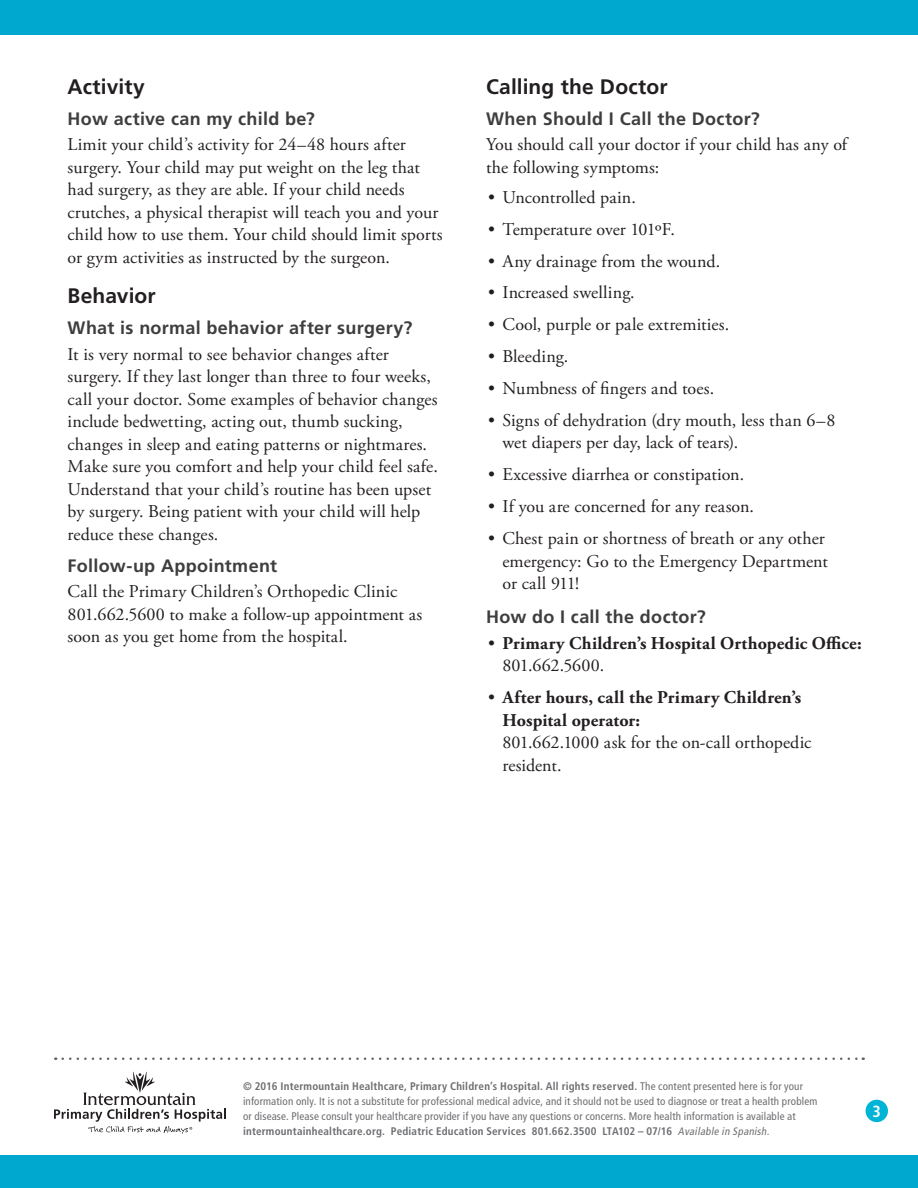
<style>
.page{position:relative;width:918px;height:1188px;background:#fff}
.page>*{position:absolute;margin:0;border:0;box-sizing:border-box;transform-origin:0 0}
.Level_1__h2{font:700 21px "Frutiger LT Std";letter-spacing:.005em;color:#231f20}
.Main__p{font:18px/22.5px "Adobe Garamond Pro";letter-spacing:.005em;color:#231f20}
.t1{font:700 18px/22.5px "Adobe Garamond Pro";letter-spacing:.01em;color:#231f20}
.Level_2__h3{font:700 18px "Frutiger LT Std";letter-spacing:.015em;color:#3e3e3f}
.Page_number{font:700 condensed 16.2px "Frutiger LT Std";color:#fff}
.t2{font:condensed 10.95px/15px "Frutiger LT Std";letter-spacing:.015em;color:#6c6d70}
.s1{font-weight:400}
.s2{font-weight:700}
.s3{font-style:italic;font-size:10.8px}
</style>
<div class="page">
<div style="left:0;top:0;width:918px;height:35px;background:#00a7cf"></div>
<div style="left:866px;top:1100px;width:22px;height:22px;background:#00b4d6;border-radius:50%"></div>
<div style="left:0;top:1156px;width:918px;height:32px;background:#00a7cf"></div>
<svg style="left:63px;top:1057px;width:801px;height:3px"></svg>
<svg style="left:54px;top:1072px;width:172px;height:62px"></svg>
<p class="Level_1__h2" style="left:68px;top:74px;width:79px">Activity</p>
<p class="Level_2__h3" style="left:68px;top:108px;width:249px">How active can my child be?</p>
<p class="Main__p" style="left:68px;top:134px;width:377px">Limit your child’s activity for 24–48 hours after surgery. Your child may put weight on the leg that had surgery, as they are able. If your child needs crutches, a physical therapist will teach you and your child how to use them. Your child should limit sports or gym activities as instructed by the surgeon.</p>
<p class="Level_1__h2" style="left:68px;top:284px;width:90px">Behavior</p>
<p class="Level_2__h3" style="left:68px;top:317px;width:347px">What is normal behavior after surgery?</p>
<p class="Main__p" style="left:68px;top:343px;width:372px">It is very normal to see behavior changes after surgery. If they last longer than three to four weeks, call your doctor. Some examples of behavior changes include bedwetting, acting out, thumb sucking, changes in sleep and eating patterns or nightmares.<br>Make sure you comfort and help your child feel safe.<br>Understand that your child’s routine has been upset by surgery. Being patient with your child will help reduce these changes.</p>
<p class="Level_2__h3" style="left:68px;top:555px;width:211px">Follow-up Appointment</p>
<p class="Main__p" style="left:68px;top:581px;width:356px">Call the Primary Children’s Orthopedic Clinic<br>801.662.5600 to make a follow-up appointment as soon as you get home from the hospital.</p>
<p class="Level_1__h2" style="left:486px;top:74px;width:183px">Calling the Doctor</p>
<p class="Level_2__h3" style="left:486px;top:108px;width:275px">When Should I Call the Doctor?</p>
<p class="Main__p" style="left:486px;top:134px;width:363px">You should call your doctor if your child has any of the following symptoms:</p>
<p class="Main__p" style="left:488px;top:186px;width:149px">• Uncontrolled pain.</p>
<p class="Main__p" style="left:488px;top:218px;width:188px">• Temperature over 101ºF.</p>
<p class="Main__p" style="left:488px;top:250px;width:233px">• Any drainage from the wound.</p>
<p class="Main__p" style="left:488px;top:282px;width:148px">• Increased swelling.</p>
<p class="Main__p" style="left:488px;top:314px;width:243px">• Cool, purple or pale extremities.</p>
<p class="Main__p" style="left:488px;top:346px;width:82px">• Bleeding.</p>
<p class="Main__p" style="left:488px;top:378px;width:227px">• Numbness of fingers and toes.</p>
<p class="Main__p" style="left:502px;top:410px;width:334px;text-indent:-14px">• Signs of dehydration (dry mouth, less than 6–8 wet diapers per day, lack of tears).</p>
<p class="Main__p" style="left:488px;top:464px;width:257px">• Excessive diarrhea or constipation.</p>
<p class="Main__p" style="left:488px;top:496px;width:267px">• If you are concerned for any reason.</p>
<p class="Main__p" style="left:502px;top:528px;width:327px;text-indent:-14px">• Chest pain or shortness of breath or any other emergency: Go to the Emergency Department or call 911!</p>
<p class="Level_2__h3" style="left:486px;top:606px;width:221px">How do I call the doctor?</p>
<p class="t1" style="left:502px;top:632px;width:361px;text-indent:-14px"><span class="s1">•</span> Primary Children’s Hospital Orthopedic Office:<br><span class="s1">801.662.5600.</span></p>
<p class="t1" style="left:502px;top:686px;width:310px;text-indent:-14px"><span class="s1">•</span> After hours, call the Primary Children’s<br>Hospital operator:<br><span class="s1">801.662.1000 ask for the on-call orthopedic resident.</span></p>
<p class="t2" style="left:243px;top:1079px;width:576px"><span class="s2">© 2016 Intermountain Healthcare, Primary Children’s Hospital. All rights reserved.</span> The content presented here is for your information only. It is not a substitute for professional medical advice, and it should not be used to diagnose or treat a health problem or disease. Please consult your healthcare provider if you have any questions or concerns. More health information is available at <span class="s2">intermountainhealthcare.org. Pediatric Education Services 801.662.3500 LTA102 – 07/16</span> <span class="s3">Available in Spanish.</span></p>
<p class="Page_number" style="left:873px;top:1101px;width:10px">3</p>
</div>
